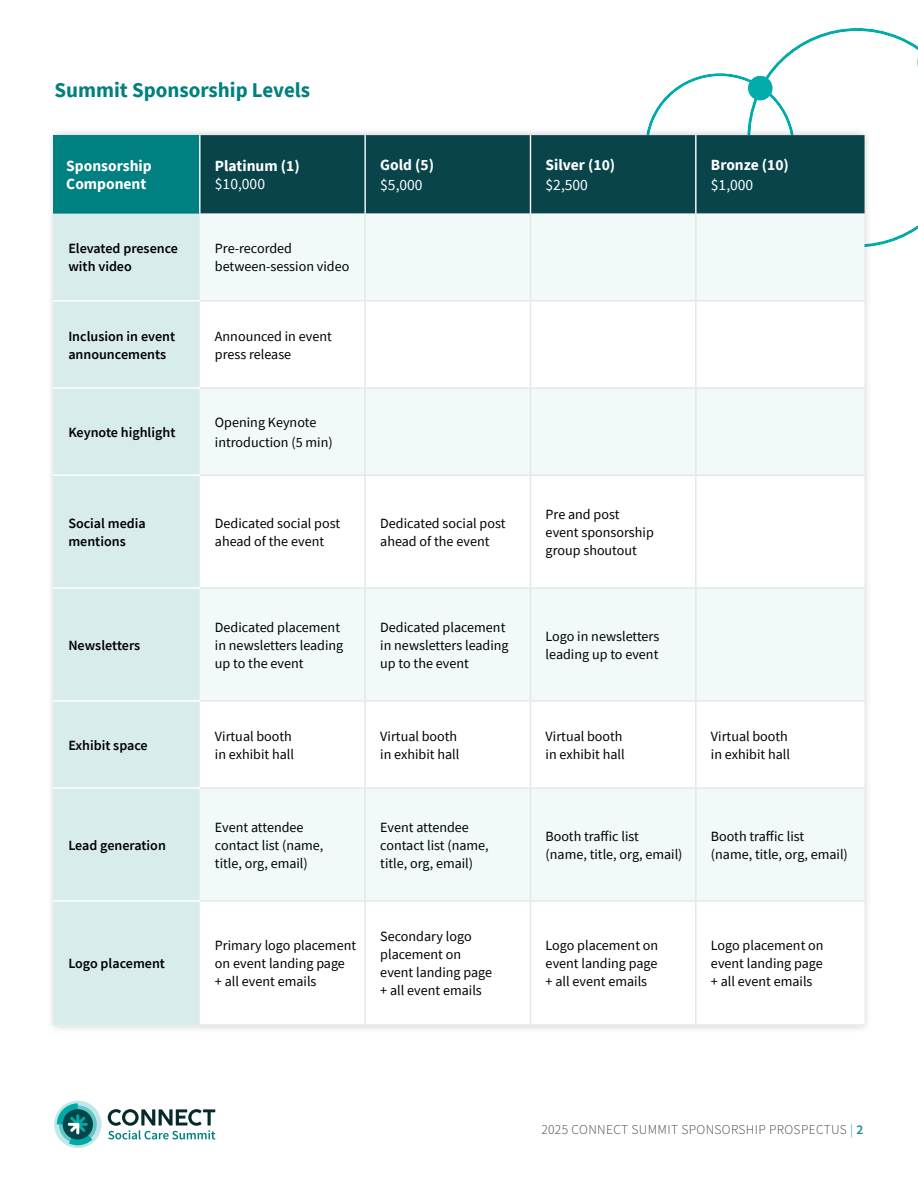
<style>
.page{position:relative;width:918px;height:1188px;background:#fff}
.page>*{position:absolute;margin:0;border:0;box-sizing:border-box;transform-origin:0 0}
.t1{font:700 21px "Source Sans Pro";color:#008080}
.t2{font:700 15.45px/18.3px "Source Sans Pro";color:#fff}
.t3{font:15.45px "Source Sans Pro";color:#fff}
.t4{font:14.1px/18px "Source Sans Pro";color:#000}
.t5{font:600 14.1px/18px "Source Sans Pro";color:#000}
.t6{font:300 13.5px "Source Sans Pro";letter-spacing:.025em;color:#414042}
.s1{color:#1a8d8d}
.s2{font-weight:600;color:#1a8d8d}
</style>
<div class="page">
<svg style="left:778px;top:28px;width:140px;height:219px"></svg>
<svg style="left:648px;top:62px;width:156px;height:65px"></svg>
<svg style="left:914px;top:36px;width:4px;height:56px"></svg>
<div style="left:46px;top:127px;width:826px;height:907px;background:#000;opacity:.2"></div>
<div style="left:53px;top:135px;width:147px;height:79px;background:#008080"></div>
<div style="left:201px;top:135px;width:664px;height:79px;background:#08444a"></div>
<div style="left:53px;top:214px;width:147px;height:810px;background:#d9ecec"></div>
<div style="left:200px;top:214px;width:665px;height:86px;background:#f2f9f9"></div>
<svg style="left:200px;top:302px;width:665px;height:722px"></svg>
<hr style="left:364px;top:135px;width:2px;height:79px;background:#fff">
<hr style="left:530px;top:135px;width:1px;height:79px;background:#fff">
<hr style="left:695px;top:135px;width:2px;height:79px;background:#fff">
<hr style="left:364px;top:302px;width:2px;height:85px;background:#e2e7e8">
<hr style="left:530px;top:302px;width:1px;height:85px;background:#e2e7e8">
<hr style="left:695px;top:302px;width:2px;height:85px;background:#e2e7e8">
<hr style="left:364px;top:476px;width:2px;height:111px;background:#e2e7e8">
<hr style="left:530px;top:476px;width:1px;height:111px;background:#e2e7e8">
<hr style="left:695px;top:476px;width:2px;height:111px;background:#e2e7e8">
<hr style="left:364px;top:702px;width:2px;height:85px;background:#e2e7e8">
<hr style="left:530px;top:702px;width:1px;height:85px;background:#e2e7e8">
<hr style="left:695px;top:702px;width:2px;height:85px;background:#e2e7e8">
<hr style="left:364px;top:902px;width:2px;height:122px;background:#e2e7e8">
<hr style="left:530px;top:902px;width:1px;height:122px;background:#e2e7e8">
<hr style="left:695px;top:902px;width:2px;height:122px;background:#e2e7e8">
<hr style="left:200px;top:1024px;width:165px;height:2px;background:#e2e7e8">
<hr style="left:365px;top:1024px;width:165px;height:2px;background:#e2e7e8">
<hr style="left:530px;top:1024px;width:166px;height:2px;background:#e2e7e8">
<hr style="left:696px;top:1024px;width:169px;height:2px;background:#e2e7e8">
<hr style="left:364px;top:214px;width:2px;height:86px;background:#e2e7e8">
<hr style="left:530px;top:214px;width:1px;height:86px;background:#e2e7e8">
<hr style="left:695px;top:214px;width:2px;height:86px;background:#e2e7e8">
<hr style="left:364px;top:389px;width:2px;height:86px;background:#e2e7e8">
<hr style="left:530px;top:389px;width:1px;height:86px;background:#e2e7e8">
<hr style="left:695px;top:389px;width:2px;height:86px;background:#e2e7e8">
<hr style="left:200px;top:475px;width:165px;height:1px;background:#e2e7e8">
<hr style="left:365px;top:475px;width:165px;height:1px;background:#e2e7e8">
<hr style="left:530px;top:475px;width:166px;height:1px;background:#e2e7e8">
<hr style="left:696px;top:475px;width:169px;height:1px;background:#e2e7e8">
<hr style="left:364px;top:589px;width:2px;height:111px;background:#e2e7e8">
<hr style="left:530px;top:589px;width:1px;height:111px;background:#e2e7e8">
<hr style="left:695px;top:589px;width:2px;height:111px;background:#e2e7e8">
<hr style="left:200px;top:700px;width:165px;height:2px;background:#e2e7e8">
<hr style="left:365px;top:700px;width:165px;height:2px;background:#e2e7e8">
<hr style="left:530px;top:700px;width:166px;height:2px;background:#e2e7e8">
<hr style="left:696px;top:700px;width:169px;height:2px;background:#e2e7e8">
<hr style="left:364px;top:789px;width:2px;height:111px;background:#e2e7e8">
<hr style="left:530px;top:789px;width:1px;height:111px;background:#e2e7e8">
<hr style="left:695px;top:789px;width:2px;height:111px;background:#e2e7e8">
<hr style="left:200px;top:900px;width:165px;height:2px;background:#e2e7e8">
<hr style="left:365px;top:900px;width:165px;height:2px;background:#e2e7e8">
<hr style="left:530px;top:900px;width:166px;height:2px;background:#e2e7e8">
<hr style="left:696px;top:900px;width:169px;height:2px;background:#e2e7e8">
<hr style="left:200px;top:387px;width:165px;height:2px;background:#e2e7e8">
<hr style="left:365px;top:387px;width:165px;height:2px;background:#e2e7e8">
<hr style="left:530px;top:387px;width:166px;height:2px;background:#e2e7e8">
<hr style="left:696px;top:387px;width:169px;height:2px;background:#e2e7e8">
<hr style="left:200px;top:587px;width:165px;height:2px;background:#e2e7e8">
<hr style="left:365px;top:587px;width:165px;height:2px;background:#e2e7e8">
<hr style="left:530px;top:587px;width:166px;height:2px;background:#e2e7e8">
<hr style="left:696px;top:587px;width:169px;height:2px;background:#e2e7e8">
<hr style="left:200px;top:787px;width:165px;height:2px;background:#e2e7e8">
<hr style="left:365px;top:787px;width:165px;height:2px;background:#e2e7e8">
<hr style="left:530px;top:787px;width:166px;height:2px;background:#e2e7e8">
<hr style="left:696px;top:787px;width:169px;height:2px;background:#e2e7e8">
<hr style="left:53px;top:300px;width:147px;height:2px;background:#fff">
<hr style="left:53px;top:387px;width:147px;height:2px;background:#fff">
<hr style="left:53px;top:475px;width:147px;height:1px;background:#fff">
<hr style="left:53px;top:587px;width:147px;height:2px;background:#fff">
<hr style="left:53px;top:700px;width:147px;height:2px;background:#fff">
<hr style="left:53px;top:787px;width:147px;height:2px;background:#fff">
<hr style="left:53px;top:900px;width:147px;height:2px;background:#fff">
<hr style="left:199px;top:135px;width:2px;height:79px;background:#fff">
<hr style="left:200px;top:300px;width:165px;height:2px;background:#e2e7e8">
<hr style="left:365px;top:300px;width:165px;height:2px;background:#e2e7e8">
<hr style="left:530px;top:300px;width:166px;height:2px;background:#e2e7e8">
<hr style="left:696px;top:300px;width:169px;height:2px;background:#e2e7e8">
<hr style="left:53px;top:1024px;width:147px;height:2px;background:#d9ecec">
<svg style="left:108px;top:1109px;width:107px;height:31px"></svg>
<svg style="left:54px;top:1101px;width:48px;height:47px"></svg>
<svg style="left:59px;top:1105px;width:38px;height:38px"></svg>
<svg style="left:57px;top:1103px;width:35px;height:42px"></svg>
<h1 class="t1" style="left:54px;top:76px;width:257px">Summit Sponsorship Levels</h1>
<p class="t2" style="left:66px;top:157px;width:87px">Sponsorship<br>Component</p>
<p class="t2" style="left:215px;top:157px;width:86px">Platinum (1)</p>
<p class="t3" style="left:215px;top:174px;width:52px">$10,000</p>
<p class="t5" style="left:68px;top:239px;width:111px">Elevated presence with video</p>
<p class="t4" style="left:215px;top:239px;width:136px">Pre-recorded between-session video</p>
<p class="t5" style="left:68px;top:327px;width:108px">Inclusion in event announcements</p>
<p class="t4" style="left:215px;top:327px;width:118px">Announced in event press release</p>
<p class="t5" style="left:68px;top:423px;width:109px">Keynote highlight</p>
<p class="t4" style="left:215px;top:413px;width:119px;line-height:19.5px">Opening Keynote introduction (5 min)</p>
<p class="t2" style="left:380px;top:156px;width:55px">Gold (5)</p>
<p class="t3" style="left:380px;top:175px;width:44px">$5,000</p>
<p class="t2" style="left:546px;top:156px;width:71px">Silver (10)</p>
<p class="t3" style="left:546px;top:175px;width:44px">$2,500</p>
<p class="t5" style="left:68px;top:514px;width:79px">Social media mentions</p>
<p class="t4" style="left:215px;top:514px;width:127px">Dedicated social post ahead of the event</p>
<p class="t4" style="left:380px;top:514px;width:127px">Dedicated social post ahead of the event</p>
<p class="t4" style="left:546px;top:505px;width:110px">Pre and post event sponsorship group shoutout</p>
<p class="t5" style="left:68px;top:636px;width:73px">Newsletters</p>
<p class="t4" style="left:215px;top:618px;width:130px">Dedicated placement in newsletters leading up to the event</p>
<p class="t4" style="left:380px;top:618px;width:130px">Dedicated placement in newsletters leading up to the event</p>
<p class="t4" style="left:546px;top:627px;width:115px">Logo in newsletters leading up to event</p>
<p class="t2" style="left:711px;top:156px;width:80px">Bronze (10)</p>
<p class="t3" style="left:711px;top:175px;width:44px">$1,000</p>
<p class="t5" style="left:68px;top:736px;width:81px">Exhibit space</p>
<p class="t4" style="left:215px;top:727px;width:81px">Virtual booth in exhibit hall</p>
<p class="t4" style="left:380px;top:727px;width:81px">Virtual booth in exhibit hall</p>
<p class="t4" style="left:546px;top:727px;width:81px">Virtual booth in exhibit hall</p>
<p class="t4" style="left:711px;top:727px;width:81px">Virtual booth in exhibit hall</p>
<p class="t5" style="left:68px;top:836px;width:99px">Lead generation</p>
<p class="t5" style="left:68px;top:954px;width:98px">Logo placement</p>
<p class="t4" style="left:215px;top:818px;width:110px">Event attendee contact list (name, title, org, email)</p>
<p class="t4" style="left:380px;top:818px;width:110px">Event attendee contact list (name, title, org, email)</p>
<p class="t4" style="left:546px;top:827px;width:138px">Booth traffic list (name, title, org, email)</p>
<p class="t4" style="left:711px;top:827px;width:138px">Booth traffic list (name, title, org, email)</p>
<p class="t4" style="left:215px;top:936px;width:143px">Primary logo placement on event landing page<br>+ all event emails</p>
<p class="t4" style="left:380px;top:927px;width:113px">Secondary logo placement on event landing page + all event emails</p>
<p class="t4" style="left:546px;top:936px;width:114px;text-align:justify">Logo placement on event landing page + all event emails</p>
<p class="t4" style="left:711px;top:936px;width:114px;text-align:justify">Logo placement on event landing page + all event emails</p>
<p class="t6" style="left:541px;top:1121px;width:324px">2025 CONNECT SUMMIT SPONSORSHIP PROSPECTUS <span class="s1">|</span> <span class="s2">2</span></p>
</div>
